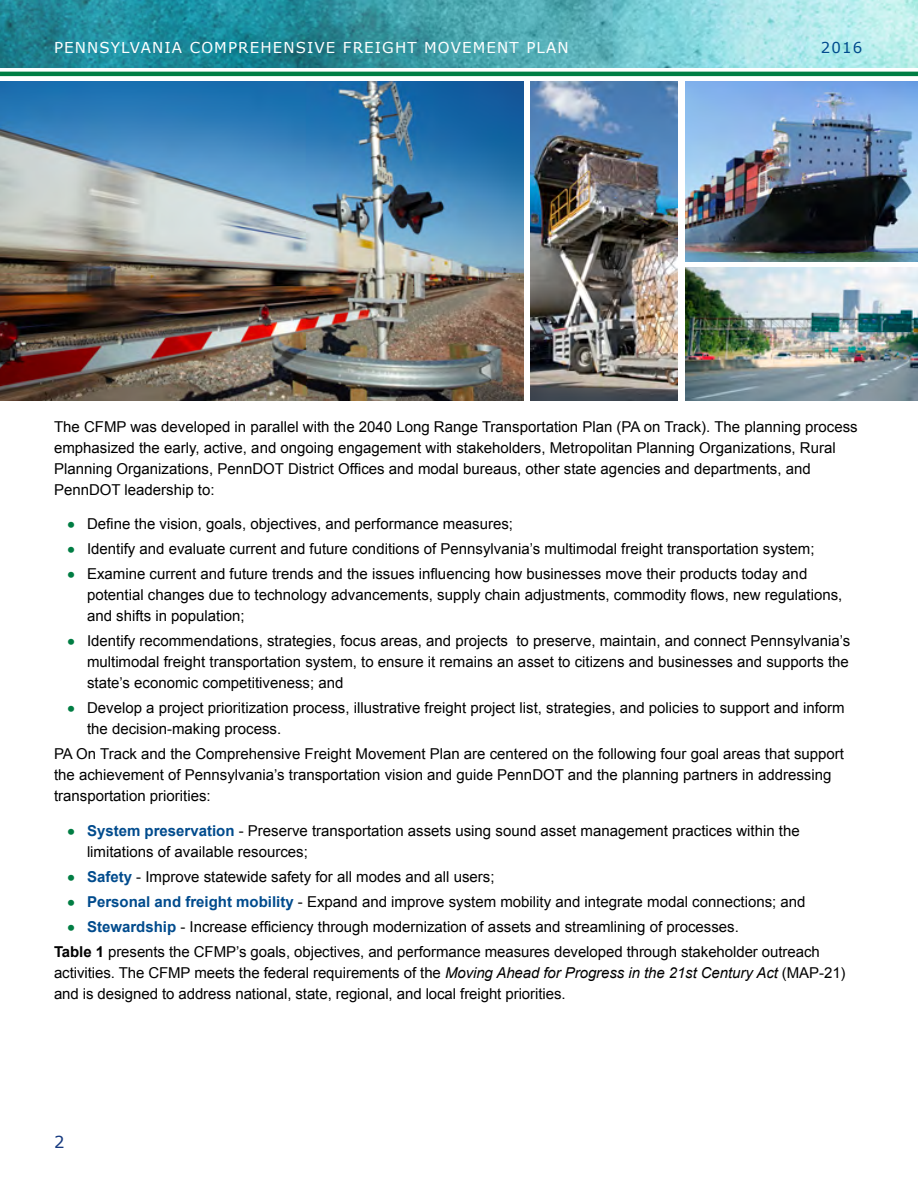
<style>
.page{position:relative;width:918px;height:1188px;background:#fff}
.page>*{position:absolute;margin:0;border:0;box-sizing:border-box;transform-origin:0 0}
.t1{font:16.5px "Verdana";color:#15397f}
.t2{font:15px/21px "Arial";color:#000}
.t3{font:15px "Verdana";letter-spacing:.075em;color:#fff}
.t4{font:15px "Verdana";color:#004b8d}
.s1{font-family:"Gill Sans";font-weight:700;font-size:21px;color:#007d43}
.s2{font-weight:700;color:#004b8d}
.s3{font-weight:700}
.s4{font-style:italic}
</style>
<div class="page">
<img style="left:0;top:0;width:918px;height:68px">
<hr style="left:0;top:72px;width:918px;height:4px;background:#007d43">
<img style="left:0;top:81px;width:524px;height:320px">
<img style="left:685px;top:81px;width:233px;height:181px">
<img style="left:530px;top:81px;width:147px;height:320px">
<img style="left:685px;top:268px;width:233px;height:133px">
<p class="t3" style="left:54px;top:38px;width:516px">PENNSYLVANIA COMPREHENSIVE FREIGHT MOVEMENT PLAN</p>
<p class="t4" style="left:821px;top:38px;width:43px">2016</p>
<p class="t2" style="left:54px;top:416px;width:805px">The CFMP was developed in parallel with the 2040 Long Range Transportation Plan (PA on Track). The planning process emphasized the early, active, and ongoing engagement with stakeholders, Metropolitan Planning Organizations, Rural Planning Organizations, PennDOT District Offices and modal bureaus, other state agencies and departments, and PennDOT leadership to:</p>
<p class="t2" style="left:68px;top:513px;width:447px"><span class="s1">•</span> Define the vision, goals, objectives, and performance measures;</p>
<p class="t2" style="left:68px;top:539px;width:749px"><span class="s1">•</span> Identify and evaluate current and future conditions of Pennsylvania’s multimodal freight transportation system;</p>
<p class="t2" style="left:87px;top:564px;width:757px;text-indent:-20px"><span class="s1">•</span> Examine current and future trends and the issues influencing how businesses move their products today and potential changes due to technology advancements, supply chain adjustments, commodity flows, new regulations, and shifts in population;</p>
<p class="t2" style="left:87px;top:631px;width:765px;text-align:justify;text-indent:-20px"><span class="s1">•</span> Identify recommendations, strategies, focus areas, and projects to preserve, maintain, and connect Pennsylvania’s multimodal freight transportation system, to ensure it remains an asset to citizens and businesses and supports the state’s economic competitiveness; and</p>
<p class="t2" style="left:87px;top:698px;width:759px;text-indent:-20px"><span class="s1">•</span> Develop a project prioritization process, illustrative freight project list, strategies, and policies to support and inform the decision-making process.</p>
<p class="t2" style="left:54px;top:744px;width:792px">PA On Track and the Comprehensive Freight Movement Plan are centered on the following four goal areas that support the achievement of Pennsylvania’s transportation vision and guide PennDOT and the planning partners in addressing transportation priorities:</p>
<p class="t2" style="left:87px;top:820px;width:714px;text-indent:-20px"><span class="s1">•</span> <span class="s2">System preservation</span> - Preserve transportation assets using sound asset management practices within the limitations of available resources;</p>
<p class="t2" style="left:68px;top:866px;width:429px"><span class="s1">•</span> <span class="s2">Safety</span> - Improve statewide safety for all modes and all users;</p>
<p class="t2" style="left:68px;top:891px;width:740px"><span class="s1">•</span> <span class="s2">Personal and freight mobility</span> - Expand and improve system mobility and integrate modal connections; and</p>
<p class="t2" style="left:54px;top:914px;width:767px;line-height:25px;text-indent:14px"><span class="s1">•</span> <span class="s2">Stewardship</span> - Increase efficiency through modernization of assets and streamlining of processes.<br><span class="s3">Table 1</span> presents the CFMP’s goals, objectives, and performance measures developed through stakeholder outreach</p>
<p class="t2" style="left:54px;top:962px;width:793px">activities. The CFMP meets the federal requirements of the <span class="s4">Moving Ahead for Progress in the 21st Century Act</span> (MAP-21) and is designed to address national, state, regional, and local freight priorities.</p>
<p class="t1" style="left:54px;top:1130px;width:12px">2</p>
</div>
